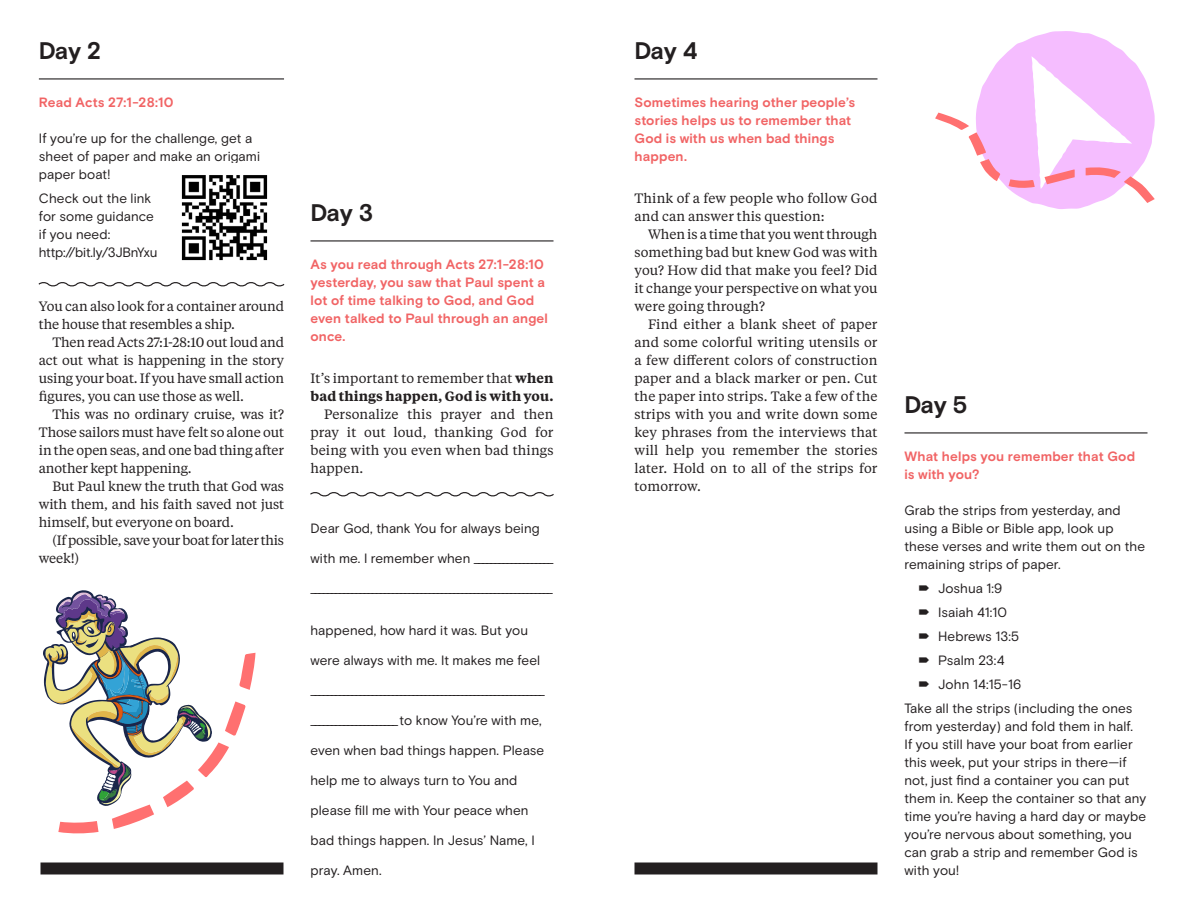
<style>
.page{position:relative;width:1188px;height:918px;background:#fff}
.page>*{position:absolute;margin:0;border:0;box-sizing:border-box;transform-origin:0 0}
.Heading_-_Day{font:700 24px "Basis Grotesque";letter-spacing:-.03em;color:#231f20}
.Body_Copy{font:13.5px/18px "Tiempos Text";letter-spacing:-.005em;color:#231f20;text-align:justify}
.Activity_Copy{font:13.5px/18px "Basis Grotesque";letter-spacing:.005em;color:#231f20}
.Fill_In_the_Blank{font:13.5px "Basis Grotesque";letter-spacing:.005em;color:#231f20}
.Intro_Copy{font:700 13.5px/18px "Basis Grotesque";letter-spacing:.01em;color:#f16465}
.Body_Copy_-_No_Inden{font:13.5px/18px "Tiempos Text";color:#231f20}
.Body_Copy_-_No_Inden-2{font:600 13.5px/18px "Tiempos Text";letter-spacing:.01em;color:#231f20}
.s1{font-weight:400}
</style>
<div class="page">
<div style="left:634px;top:862px;width:244px;height:12px;background:#231f20"></div>
<div style="left:40px;top:862px;width:244px;height:12px;background:#231f20"></div>
<hr style="left:310px;top:240px;width:244px;height:2px;background:#231f20">
<svg style="left:310px;top:492px;width:244px;height:5px"></svg>
<hr style="left:39px;top:78px;width:245px;height:2px;background:#231f20">
<svg style="left:38px;top:282px;width:247px;height:5px"></svg>
<hr style="left:634px;top:78px;width:244px;height:2px;background:#231f20">
<hr style="left:904px;top:432px;width:244px;height:2px;background:#231f20">
<svg style="left:935px;top:31px;width:220px;height:178px"></svg>
<img style="left:181px;top:175px;width:87px;height:86px">
<svg style="left:43px;top:590px;width:213px;height:244px"></svg>
<p class="Heading_-_Day" style="left:39px;top:36px;width:64px">Day 2</p>
<p class="Intro_Copy" style="left:39px;top:93px;width:136px">Read Acts 27:1-28:10</p>
<p class="Activity_Copy" style="left:39px;top:129px;width:223px">If you’re up for the challenge, get a sheet of paper and make an origami paper boat!</p>
<p class="Activity_Copy" style="left:39px;top:189px;width:120px">Check out the link for some guidance if you need: http://bit.ly/3JBnYxu</p>
<p class="Body_Copy_-_No_Inden" style="left:39px;top:296px;width:247px">You can also look for a container around the house that resembles a ship.</p>
<p class="Body_Copy" style="left:39px;top:332px;width:247px;text-indent:13px">Then read Acts 27:1-28:10 out loud and act out what is happening in the story using your boat. If you have small action figures, you can use those as well.</p>
<p class="Body_Copy" style="left:39px;top:404px;width:247px;text-indent:13px">This was no ordinary cruise, was it?<br>Those sailors must have felt so alone out in the open seas, and one bad thing after another kept happening.</p>
<p class="Body_Copy" style="left:39px;top:476px;width:247px;text-indent:13px">But Paul knew the truth that God was with them, and his faith saved not just himself, but everyone on board.</p>
<p class="Body_Copy" style="left:39px;top:530px;width:247px;text-indent:13px">(If possible, save your boat for later this week!)</p>
<p class="Heading_-_Day" style="left:310px;top:198px;width:64px">Day 3</p>
<p class="Intro_Copy" style="left:310px;top:255px;width:239px">As you read through Acts 27:1-28:10 yesterday, you saw that Paul spent a lot of time talking to God, and God even talked to Paul through an angel once.</p>
<p class="Body_Copy_-_No_Inden-2" style="left:310px;top:368px;width:245px"><span class="s1">It’s important to remember that</span> when bad things happen, God is with you.</p>
<p class="Body_Copy" style="left:310px;top:404px;width:245px;text-indent:14px">Personalize this prayer and then pray it out loud, thanking God for being with you even when bad things happen.</p>
<p class="Fill_In_the_Blank" style="left:310px;top:520px;width:231px">Dear God, thank You for always being</p>
<p class="Fill_In_the_Blank" style="left:310px;top:550px;width:244px">w i t h me. I re me mb e r w he n ___________________</p>
<p class="Fill_In_the_Blank" style="left:310px;top:580px;width:244px">___________________________________________________________</p>
<p class="Fill_In_the_Blank" style="left:310px;top:622px;width:219px">happened, how hard it was. But you</p>
<p class="Fill_In_the_Blank" style="left:310px;top:652px;width:231px">were always with me. It makes me feel</p>
<p class="Fill_In_the_Blank" style="left:310px;top:682px;width:236px">_________________________________________________________</p>
<p class="Fill_In_the_Blank" style="left:310px;top:712px;width:233px">_____________________ to k now You ’re w i t h me,</p>
<p class="Fill_In_the_Blank" style="left:310px;top:742px;width:235px">even when bad things happen. Please</p>
<p class="Fill_In_the_Blank" style="left:310px;top:772px;width:208px">help me to always turn to You and</p>
<p class="Fill_In_the_Blank" style="left:310px;top:802px;width:220px">please fill me with Your peace when</p>
<p class="Fill_In_the_Blank" style="left:310px;top:832px;width:226px">bad things happen. In Jesus’ Name, I</p>
<p class="Fill_In_the_Blank" style="left:310px;top:862px;width:73px">pray. Amen.</p>
<p class="Heading_-_Day" style="left:634px;top:36px;width:64px">Day 4</p>
<p class="Intro_Copy" style="left:634px;top:93px;width:222px">Sometimes hearing other people’s stories helps us to remember that<br>God is with us when bad things happen.</p>
<p class="Body_Copy_-_No_Inden" style="left:634px;top:188px;width:245px">Think of a few people who follow God and can answer this question:</p>
<p class="Body_Copy" style="left:634px;top:224px;width:245px;text-indent:14px">When is a time that you went through something bad but knew God was with you? How did that make you feel? Did it change your perspective on what you were going through?</p>
<p class="Body_Copy" style="left:634px;top:314px;width:245px;text-indent:14px">Find either a blank sheet of paper and some colorful writing utensils or a few different colors of construction paper and a black marker or pen. Cut the paper into strips. Take a few of the strips with you and write down some key phrases from the interviews that will help you remember the stories later. Hold on to all of the strips for tomorrow.</p>
<p class="Heading_-_Day" style="left:904px;top:390px;width:64px">Day 5</p>
<p class="Intro_Copy" style="left:904px;top:447px;width:232px">What helps you remember that God is with you?</p>
<p class="Activity_Copy" style="left:904px;top:501px;width:242px">Grab the strips from yesterday, and using a Bible or Bible app, look up these verses and write them out on the remaining strips of paper.</p>
<p class="Activity_Copy" style="left:938px;top:579px;width:66px">Joshua 1:9</p>
<p class="Activity_Copy" style="left:938px;top:603px;width:70px">Isaiah 41:10</p>
<p class="Activity_Copy" style="left:938px;top:627px;width:82px">Hebrews 13:5</p>
<p class="Activity_Copy" style="left:938px;top:651px;width:68px">Psalm 23:4</p>
<p class="Activity_Copy" style="left:938px;top:675px;width:85px">John 14:15-16</p>
<p class="Activity_Copy" style="left:904px;top:699px;width:243px">Take all the strips (including the ones from yesterday) and fold them in half.<br>If you still have your boat from earlier this week, put your strips in there—if not, just find a container you can put them in. Keep the container so that any time you’re having a hard day or maybe you’re nervous about something, you can grab a strip and remember God is with you!</p>
</div>
